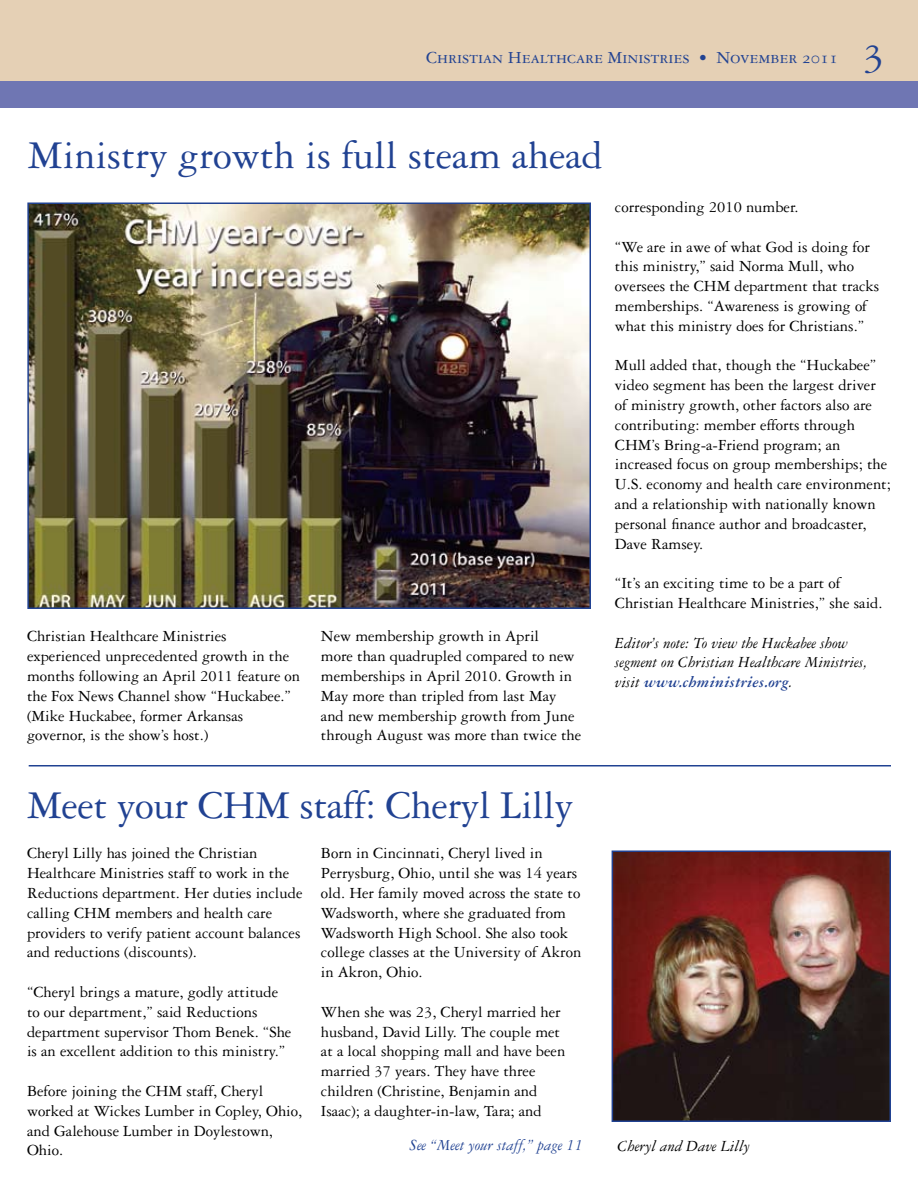
<style>
.page{position:relative;width:918px;height:1188px;background:#fff}
.page>*{position:absolute;margin:0;border:0;box-sizing:border-box;transform-origin:0 0}
.t1{font:45px "Garamond Three SC";color:#214292}
.t2{font:42px "Garamond Three";color:#214292}
.t3{font:18px "Garamond Three SC";color:#214292}
.t4{font:16.5px/19.8px "Garamond Three";color:#000}
.t5{font:italic 16.5px/19.8px "Garamond Three";color:#000}
.t6{font:italic 16.5px "Garamond Three";color:#214292}
.s1{font-weight:700;color:#214292}
</style>
<div class="page">
<div style="left:0;top:0;width:918px;height:81px;background:#e5d0b5"></div>
<div style="left:0;top:81px;width:918px;height:27px;background:#6f76b3"></div>
<hr style="left:29px;top:765px;width:862px;height:1px;background:#214292">
<img style="left:615px;top:853px;width:273px;height:266px">
<div style="left:612px;top:850px;width:279px;height:272px;border:2px solid #214292"></div>
<img style="left:30px;top:205px;width:558px;height:401px">
<div style="left:27px;top:202px;width:564px;height:407px;border:2px solid #214292"></div>
<p class="t3" style="left:426px;top:48px;width:413px">Christian Healthcare Ministries • November 2011</p>
<h1 class="t1" style="left:862px;top:26px;width:24px">3</h1>
<h2 class="t2" style="left:28px;top:132px;width:577px">Ministry growth is full steam ahead</h2>
<p class="t4" style="left:27px;top:626px;width:275px">Christian Healthcare Ministries experienced unprecedented growth in the months following an April 2011 feature on the Fox News Channel show “Huckabee.” (Mike Huckabee, former Arkansas governor, is the show’s host.)</p>
<p class="t4" style="left:321px;top:626px;width:262px">New membership growth in April<br>more than quadrupled compared to new memberships in April 2010. Growth in May more than tripled from last May and new membership growth from June through August was more than twice the</p>
<p class="t4" style="left:615px;top:197px;width:185px">corresponding 2010 number.</p>
<p class="t4" style="left:615px;top:237px;width:266px">“We are in awe of what God is doing for this ministry,” said Norma Mull, who oversees the CHM department that tracks memberships. “Awareness is growing of what this ministry does for Christians.”</p>
<p class="t4" style="left:615px;top:355px;width:277px">Mull added that, though the “Huckabee” video segment has been the largest driver of ministry growth, other factors also are contributing: member efforts through CHM’s Bring-a-Friend program; an increased focus on group memberships; the U.S. economy and health care environment; and a relationship with nationally known personal finance author and broadcaster, Dave Ramsey.</p>
<p class="t4" style="left:615px;top:573px;width:269px">“It’s an exciting time to be a part of<br>Christian Healthcare Ministries,” she said.</p>
<p class="t5" style="left:615px;top:633px;width:254px">Editor’s note: To view the Huckabee show segment on Christian Healthcare Ministries, visit <span class="s1">www.chministries.org</span>.</p>
<h2 class="t2" style="left:27px;top:782px;width:548px">Meet your CHM staff: Cheryl Lilly</h2>
<p class="t4" style="left:27px;top:843px;width:277px">Cheryl Lilly has joined the Christian Healthcare Ministries staff to work in the Reductions department. Her duties include calling CHM members and health care providers to verify patient account balances and reductions (discounts).</p>
<p class="t4" style="left:27px;top:982px;width:266px">“Cheryl brings a mature, godly attitude to our department,” said Reductions department supervisor Thom Benek. “She is an excellent addition to this ministry.”</p>
<p class="t4" style="left:27px;top:1081px;width:277px">Before joining the CHM staff, Cheryl worked at Wickes Lumber in Copley, Ohio, and Galehouse Lumber in Doylestown,<br>Ohio.</p>
<p class="t4" style="left:321px;top:843px;width:262px">Born in Cincinnati, Cheryl lived in Perrysburg, Ohio, until she was 14 years old. Her family moved across the state to Wadsworth, where she graduated from Wadsworth High School. She also took college classes at the University of Akron in Akron, Ohio.</p>
<p class="t4" style="left:321px;top:1002px;width:246px">When she was 23, Cheryl married her husband, David Lilly. The couple met at a local shopping mall and have been married 37 years. They have three children (Christine, Benjamin and Isaac); a daughter-in-law, Tara; and</p>
<p class="t6" style="left:410px;top:1137px;width:175px">See “Meet your staff,” page 11</p>
<p class="t5" style="left:618px;top:1137px;width:134px">Cheryl and Dave Lilly</p>
</div>
